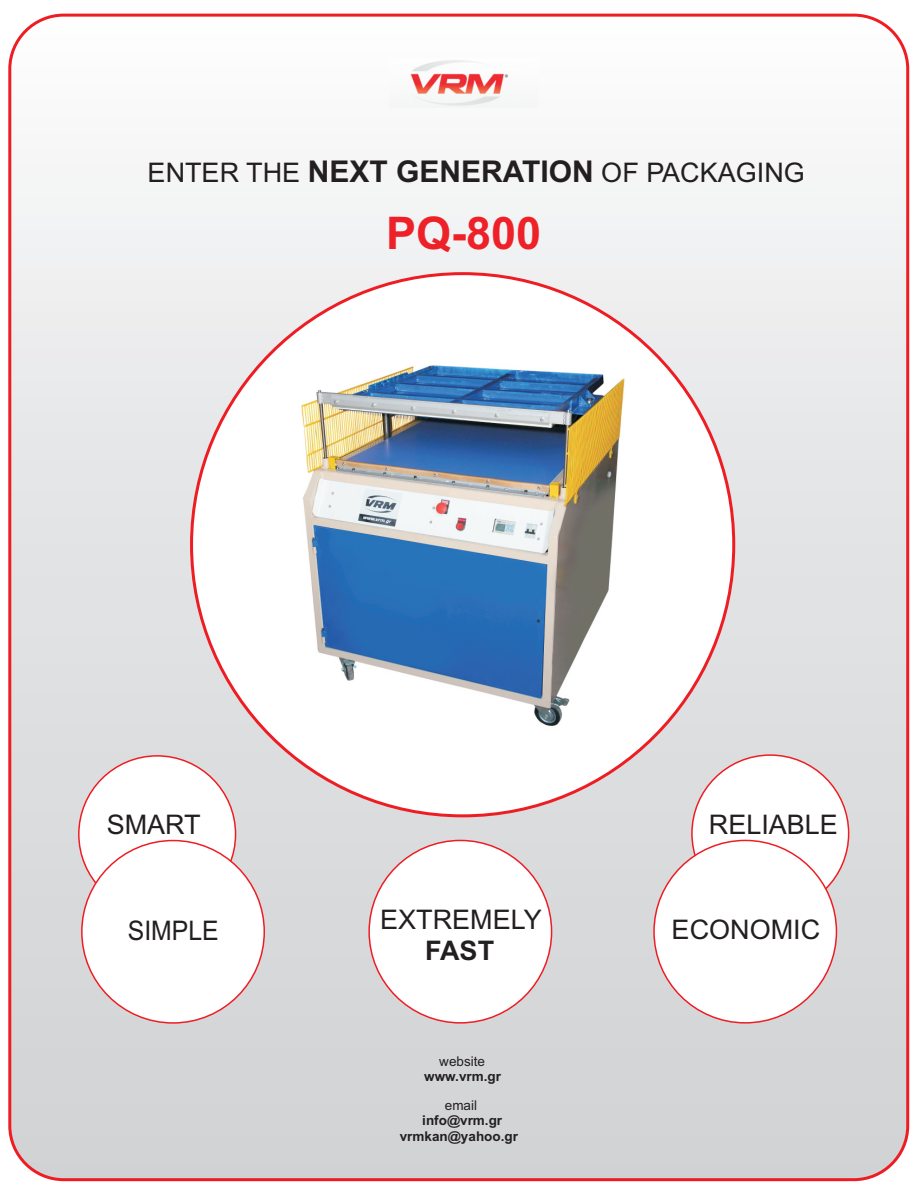
<style>
.page{position:relative;width:918px;height:1188px;background:#fff}
.page>*{position:absolute;margin:0;border:0;box-sizing:border-box;transform-origin:0 0}
.t1{font:700 45px "Arial";color:#ee2028}
.t2{font:27px "Arial";color:#231f20}
.t3{font:27px "Arial";color:#231f20;scale:.92 1}
.t4{font:700 27px "Arial";color:#231f20}
.t5{font:700 13.5px/15.1px "Arial";color:#231f20;text-align:center}
.t6{font:13.5px "Arial";color:#231f20}
.s1{font-weight:700;font-size:30px}
</style>
<div class="page">
<div style="left:10px;top:15px;width:898px;height:1165px;background:linear-gradient(to bottom,#f9f9f9,#ceced1);border-radius:54px"></div>
<img style="left:389px;top:58px;width:149px;height:50px">
<div style="left:190px;top:272px;width:545px;height:545px;background:#fff;border:3px solid #ee1d23;border-radius:50%"></div>
<div style="left:368px;top:840px;width:184px;height:184px;background:#fff;border:1px solid #ee1d23;border-radius:50%"></div>
<div style="left:78px;top:755px;width:158px;height:158px;background:#fff;border:1px solid #ee1d23;border-radius:50%"></div>
<div style="left:81px;top:840px;width:184px;height:184px;background:#fff;border:1px solid #ee1d23;border-radius:50%"></div>
<div style="left:691px;top:754px;width:158px;height:159px;background:#fff;border:1px solid #ee1d23;border-radius:50%"></div>
<img style="left:301px;top:365px;width:324px;height:361px">
<div style="left:653px;top:840px;width:184px;height:184px;background:#fff;border:1px solid #ee1d23;border-radius:50%"></div>
<p class="t2" style="left:148px;top:162px;width:659px">ENTER THE <span class="s1">NEXT GENERATION</span> OF PACKAGING</p>
<h1 class="t1" style="left:386px;top:216px;width:157px">PQ-800</h1>
<p class="t2" style="left:107px;top:815px;width:96px">SMART</p>
<p class="t2" style="left:709px;top:814px;width:131px">RELIABLE</p>
<p class="t2" style="left:380px;top:910px;width:163px">EXTREMELY</p>
<p class="t4" style="left:425px;top:940px;width:71px">FAST</p>
<p class="t3" style="left:128px;top:920px;width:100px">SIMPLE</p>
<p class="t2" style="left:672px;top:920px;width:150px">ECONOMIC</p>
<p class="t6" style="left:439px;top:1056px;width:47px">website</p>
<p class="t5" style="left:424px;top:1070px;width:78px">www.vrm.gr</p>
<p class="t6" style="left:445px;top:1101px;width:34px">email</p>
<p class="t5" style="left:400px;top:1114px;width:120px">info@vrm.gr vrmkan@yahoo.gr</p>
</div>
